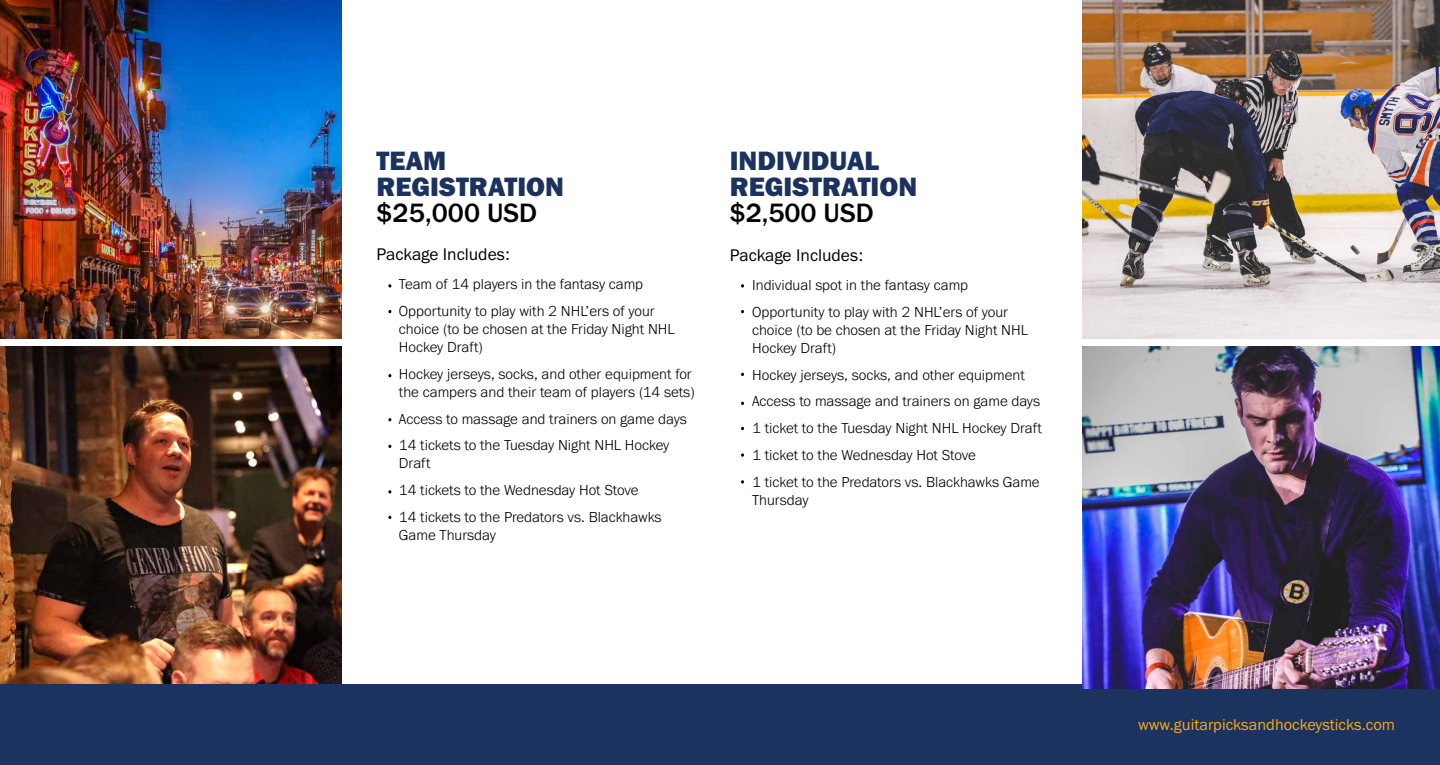
<style>
.page{position:relative;width:1440px;height:765px;background:#fff}
.page>*{position:absolute;margin:0;border:0;box-sizing:border-box;transform-origin:0 0}
.t1{font:27.5px/26.2px "Franklin Gothic URW Hea";color:#1b325f}
.t2{font:500 27.5px "Franklin Gothic URW";color:#000}
.t3{font:17.5px "Franklin Gothic URW Boo";color:#000}
.t4{font:16.25px "Franklin Gothic URW Boo";color:#f6ac1b}
.t5{font:300 15px/26.8px "Franklin Gothic URW";color:#000}
</style>
<div class="page">
<svg style="left:741px;top:284px;width:3px;height:4px"></svg>
<svg style="left:741px;top:453px;width:3px;height:4px"></svg>
<svg style="left:741px;top:480px;width:3px;height:4px"></svg>
<img style="left:0;top:347px;width:342px;height:338px">
<img style="left:0;top:0;width:342px;height:338px">
<div style="left:0;top:685px;width:1440px;height:80px;background:#1c325f"></div>
<img style="left:1083px;top:0;width:357px;height:339px">
<img style="left:1083px;top:346px;width:357px;height:343px">
<h1 class="t1" style="left:376px;top:147px;width:189px">TEAM<br>REGISTRATION</h1>
<h1 class="t2" style="left:376px;top:196px;width:162px">$25,000 USD</h1>
<p class="t3" style="left:376px;top:243px;width:135px">Package Includes:</p>
<p class="t5" style="left:399px;top:271px;width:257px">Team of 14 players in the fantasy camp<br>Opportunity to play with 2 NHL’ers of your</p>
<p class="t5" style="left:399px;top:320px;width:277px;line-height:18px">choice (to be chosen at the Friday Night NHL<br>Hockey Draft)</p>
<p class="t5" style="left:399px;top:365px;width:297px;line-height:18px">Hockey jerseys, socks, and other equipment for the campers and their team of players (14 sets)</p>
<p class="t5" style="left:399px;top:405px;width:289px">Access to massage and trainers on game days<br>14 tickets to the Tuesday Night NHL Hockey</p>
<p class="t5" style="left:399px;top:450px;width:264px">Draft<br>14 tickets to the Wednesday Hot Stove<br>14 tickets to the Predators vs. Blackhawks</p>
<p class="t5" style="left:399px;top:521px;width:98px">Game Thursday</p>
<h1 class="t1" style="left:730px;top:147px;width:189px">INDIVIDUAL<br>REGISTRATION</h1>
<h1 class="t2" style="left:730px;top:196px;width:146px">$2,500 USD</h1>
<p class="t3" style="left:730px;top:244px;width:135px">Package Includes:</p>
<p class="t5" style="left:752px;top:271px;width:257px">Individual spot in the fantasy camp<br>Opportunity to play with 2 NHL’ers of your</p>
<p class="t5" style="left:752px;top:320px;width:277px;line-height:18px">choice (to be chosen at the Friday Night NHL<br>Hockey Draft)</p>
<p class="t5" style="left:752px;top:361px;width:291px">Hockey jerseys, socks, and other equipment Access to massage and trainers on game days 1 ticket to the Tuesday Night NHL Hockey Draft 1 ticket to the Wednesday Hot Stove<br>1 ticket to the Predators vs. Blackhawks Game</p>
<p class="t5" style="left:752px;top:486px;width:58px">Thursday</p>
<p class="t4" style="left:1138px;top:714px;width:258px">www.guitarpicksandhockeysticks.com</p>
</div>
